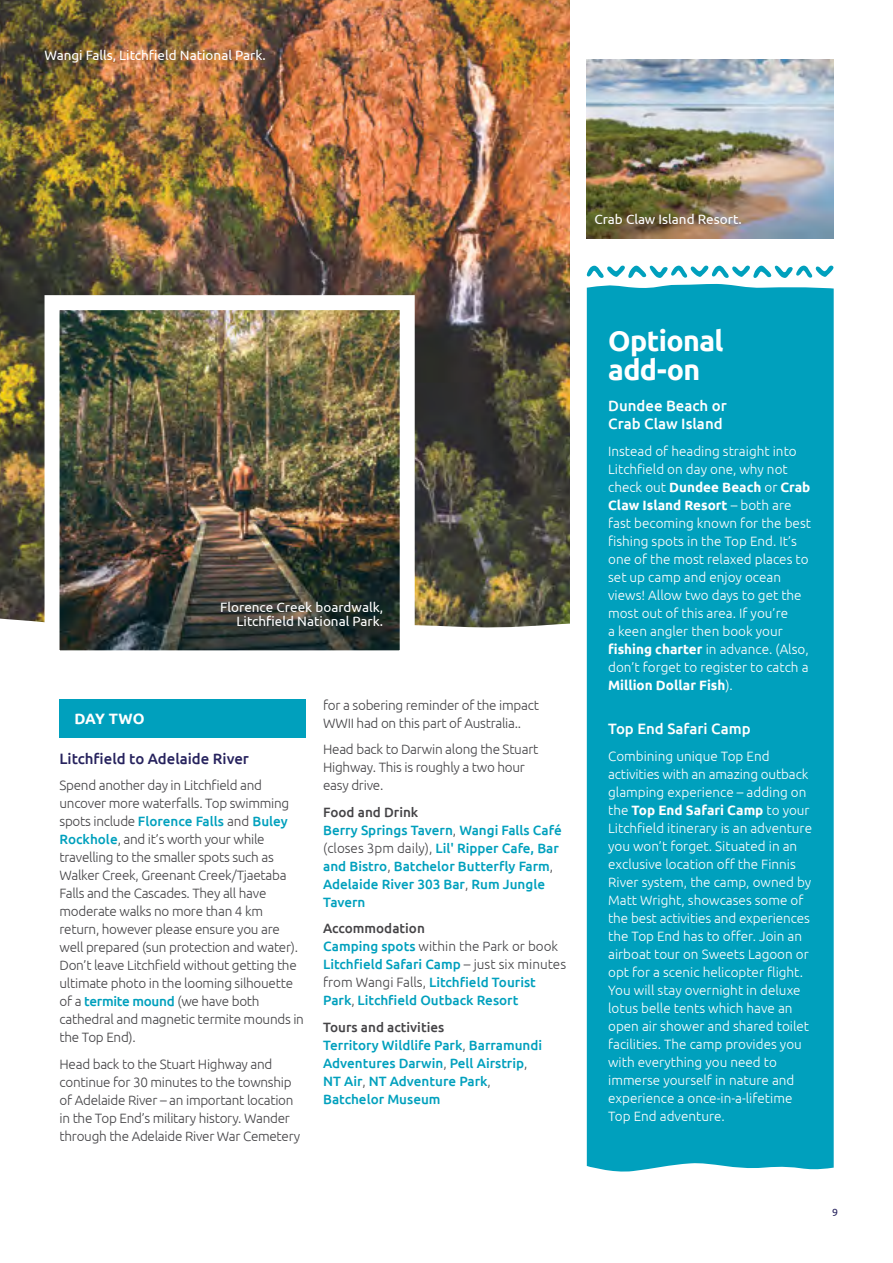
<style>
.page{position:relative;width:893px;height:1263px;background:#fff}
.page>*{position:absolute;margin:0;border:0;box-sizing:border-box;transform-origin:0 0}
.Heading{font:700 28.5px/28.5px "Ubuntu";letter-spacing:-.02em;color:#fff}
.Body_Copy{font:500 15px/18px "Ubuntu";color:#fff}
.Body_Copy-2{font:500 15px "Ubuntu";color:#27235e}
.T_-_Header_white_all{font:700 15px "Ubuntu";letter-spacing:-.01em;color:#fff}
.Body_Copy-3{font:300 13.5px/18px "Ubuntu";color:#fff}
.Body_Copy-4{font:300 13.5px/18px "Ubuntu";letter-spacing:-.02em;color:#454447}
.Body_Copy-5{font:500 13.5px/18px "Ubuntu";color:#00a0bd}
.Body_Copy-6{font:13.5px "Ubuntu";color:#fff}
.t1{font:10.5px "Ubuntu";color:#27235e}
.s1{font-weight:500;color:#00a0bd}
.s2{color:#454447}
.s3{font-weight:300;color:#454447}
.s4{font-weight:700}
</style>
<div class="page">
<img style="left:1px;top:0;width:569px;height:581px">
<img style="left:0;top:0;width:1px;height:634px">
<svg style="left:0;top:581px;width:570px;height:157px"></svg>
<div style="left:60px;top:699px;width:246px;height:38px;background:#00a0bd"></div>
<div style="left:587px;top:283px;width:247px;height:889px;background:#00a0bd"></div>
<svg style="left:587px;top:265px;width:247px;height:13px"></svg>
<img style="left:37px;top:288px;width:385px;height:385px">
<img style="left:587px;top:60px;width:247px;height:178px">
<p class="Body_Copy-6" style="left:45px;top:47px;width:223px">Wangi Falls, Litchfield National Park.</p>
<p class="Body_Copy-6" style="left:594px;top:211px;width:149px">Crab Claw Island Resort.</p>
<p class="Body_Copy-6" style="left:220px;top:599px;width:164px">Florence Creek boardwalk,</p>
<p class="Body_Copy-6" style="left:237px;top:613px;width:148px">Litchfield National Park.</p>
<p class="T_-_Header_white_all" style="left:74px;top:710px;width:72px">DAY TWO</p>
<p class="Body_Copy-2" style="left:60px;top:749px;width:191px">Litchfield to Adelaide River</p>
<p class="Body_Copy-4" style="left:60px;top:776px;width:246px">Spend another day in Litchfield and uncover more waterfalls. Top swimming spots include <span class="s1">Florence Falls</span> and <span class="s1">Buley Rockhole</span>, and it’s worth your while travelling to the smaller spots such as Walker Creek, Greenant Creek/Tjaetaba Falls and the Cascades. They all have moderate walks no more than 4 km return, however please ensure you are well prepared (sun protection and water).<br>Don’t leave Litchfield without getting the ultimate photo in the looming silhouette of a <span class="s1">termite mound</span> (we have both cathedral and magnetic termite mounds in the Top End).</p>
<p class="Body_Copy-4" style="left:60px;top:1055px;width:242px">Head back to the Stuart Highway and continue for 30 minutes to the township of Adelaide River – an important location in the Top End’s military history. Wander through the Adelaide River War Cemetery</p>
<p class="Body_Copy-4" style="left:323px;top:695px;width:217px">for a sobering reminder of the impact<br>WWII had on this part of Australia..</p>
<p class="Body_Copy-4" style="left:323px;top:740px;width:217px">Head back to Darwin along the Stuart<br>Highway. This is roughly a two hour easy drive.</p>
<p class="Body_Copy-5" style="left:323px;top:802px;width:240px"><span class="s2">Food and Drink<br></span>Berry Springs Tavern<span class="s3">,</span> Wangi Falls Café <span class="s3">(closes 3pm daily),</span> Lil' Ripper Cafe, Bar and Bistro<span class="s3">,</span> Batchelor Butterfly Farm<span class="s3">,<br></span>Adelaide River 303 Bar<span class="s3">,</span> Rum Jungle<br>Tavern</p>
<p class="Body_Copy-5" style="left:323px;top:919px;width:244px"><span class="s2">Accommodation<br></span>Camping spots <span class="s3">within the Park or book<br></span>Litchfield Safari Camp <span class="s3">– just six minutes from Wangi Falls,</span> Litchfield Tourist<br>Park<span class="s3">,</span> Litchfield Outback Resort</p>
<p class="Body_Copy-5" style="left:323px;top:1017px;width:221px"><span class="s2">Tours and activities<br></span>Territory Wildlife Park<span class="s3">,</span> Barramundi<br>Adventures Darwin<span class="s3">,</span> Pell Airstrip<span class="s3">,<br></span>NT Air<span class="s3">,</span> NT Adventure Park<span class="s3">,<br></span>Batchelor Museum</p>
<p class="Heading" style="left:608px;top:326px;width:117px">Optional add-on</p>
<p class="Body_Copy" style="left:608px;top:396px;width:120px">Dundee Beach or<br>Crab Claw Island</p>
<p class="Body_Copy-3" style="left:608px;top:442px;width:204px">Instead of heading straight into<br>Litchfield on day one, why not check out <span class="s4">Dundee Beach</span> or <span class="s4">Crab<br>Claw Island Resort</span> – both are fast becoming known for the best fishing spots in the Top End. It’s one of the most relaxed places to set up camp and enjoy ocean views! Allow two days to get the most out of this area. If you’re<br>a keen angler then book your <span class="s4">fishing charter</span> in advance. (Also, don’t forget to register to catch a<br><span class="s4">Million Dollar Fish</span>).</p>
<p class="Body_Copy" style="left:608px;top:719px;width:144px">Top End Safari Camp</p>
<p class="Body_Copy-3" style="left:608px;top:747px;width:205px">Combining unique Top End activities with an amazing outback glamping experience – adding on the <span class="s4">Top End Safari Camp</span> to your<br>Litchfield itinerary is an adventure you won’t forget. Situated in an exclusive location off the Finnis<br>River system, the camp, owned by<br>Matt Wright, showcases some of the best activities and experiences the Top End has to offer. Join an airboat tour on Sweets Lagoon or opt for a scenic helicopter flight.<br>You will stay overnight in deluxe lotus belle tents which have an open air shower and shared toilet facilities. The camp provides you with everything you need to immerse yourself in nature and experience a once-in-a-lifetime<br>Top End adventure.</p>
<p class="t1" style="left:832px;top:1206px;width:7px">9</p>
</div>
